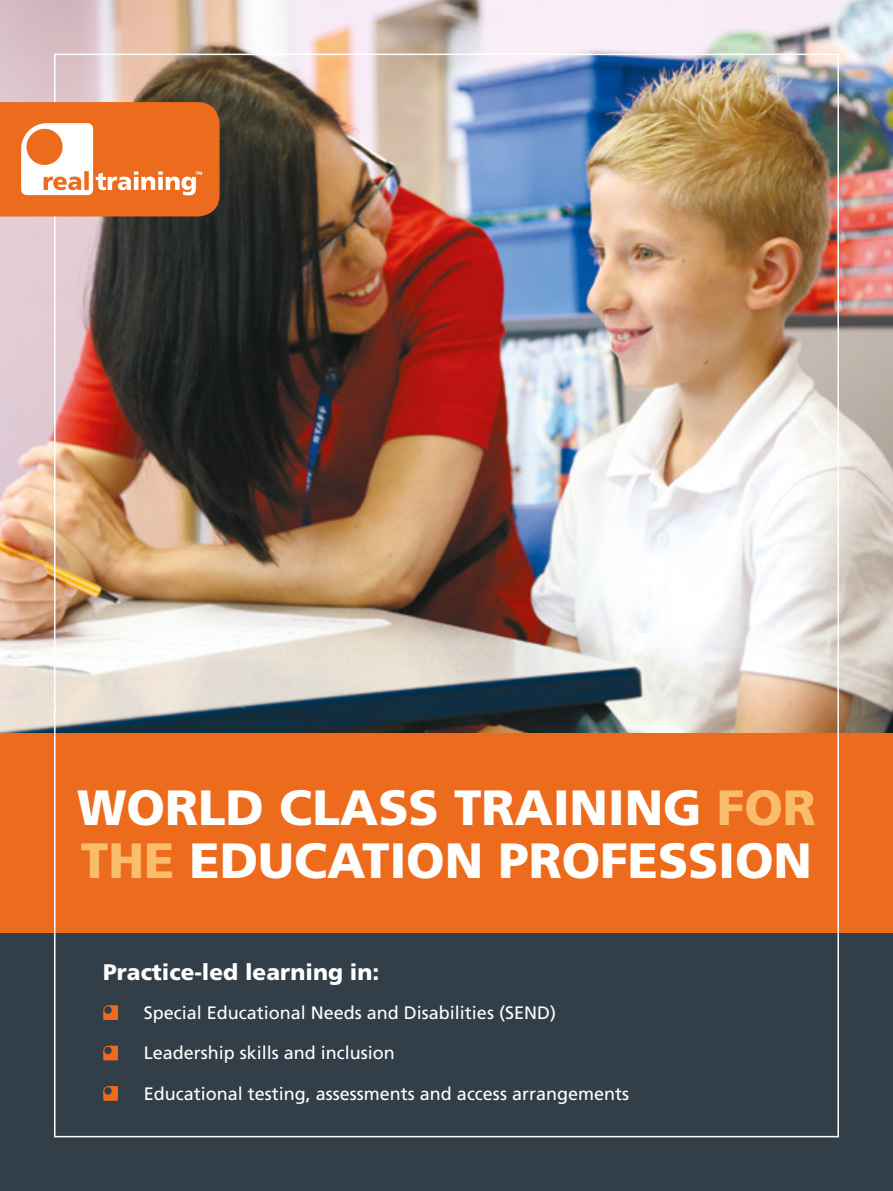
<style>
.page{position:relative;width:893px;height:1191px;background:#323e48}
.page>*{position:absolute;margin:0;border:0;box-sizing:border-box;transform-origin:0 0}
.t1{font:900 49.5px/52.5px "Frutiger LT Std";color:#fff}
.t2{font:900 22.5px "Frutiger LT Std";color:#fff}
.t3{font:18px "Frutiger LT Std";color:#fff}
.s1{color:#fabd6b}
</style>
<div class="page">
<img style="left:0;top:0;width:893px;height:733px">
<div style="left:0;top:733px;width:893px;height:200px;background:#ed6b1c"></div>
<svg style="left:103px;top:1005px;width:15px;height:15px"></svg>
<svg style="left:103px;top:1045px;width:15px;height:15px"></svg>
<svg style="left:103px;top:1086px;width:15px;height:14px"></svg>
<svg style="left:0;top:102px;width:220px;height:114px"></svg>
<h1 class="t1" style="left:77px;top:781px;width:740px">WORLD CLASS TRAINING <span class="s1">FOR<br>THE</span> EDUCATION PROFESSION</h1>
<p class="t2" style="left:103px;top:959px;width:278px">Practice-led learning in:</p>
<p class="t3" style="left:144px;top:1002px;width:414px">Special Educational Needs and Disabilities (SEND)</p>
<p class="t3" style="left:144px;top:1042px;width:253px">Leadership skills and inclusion</p>
<p class="t3" style="left:144px;top:1083px;width:487px">Educational testing, assessments and access arrangements</p>
</div>
